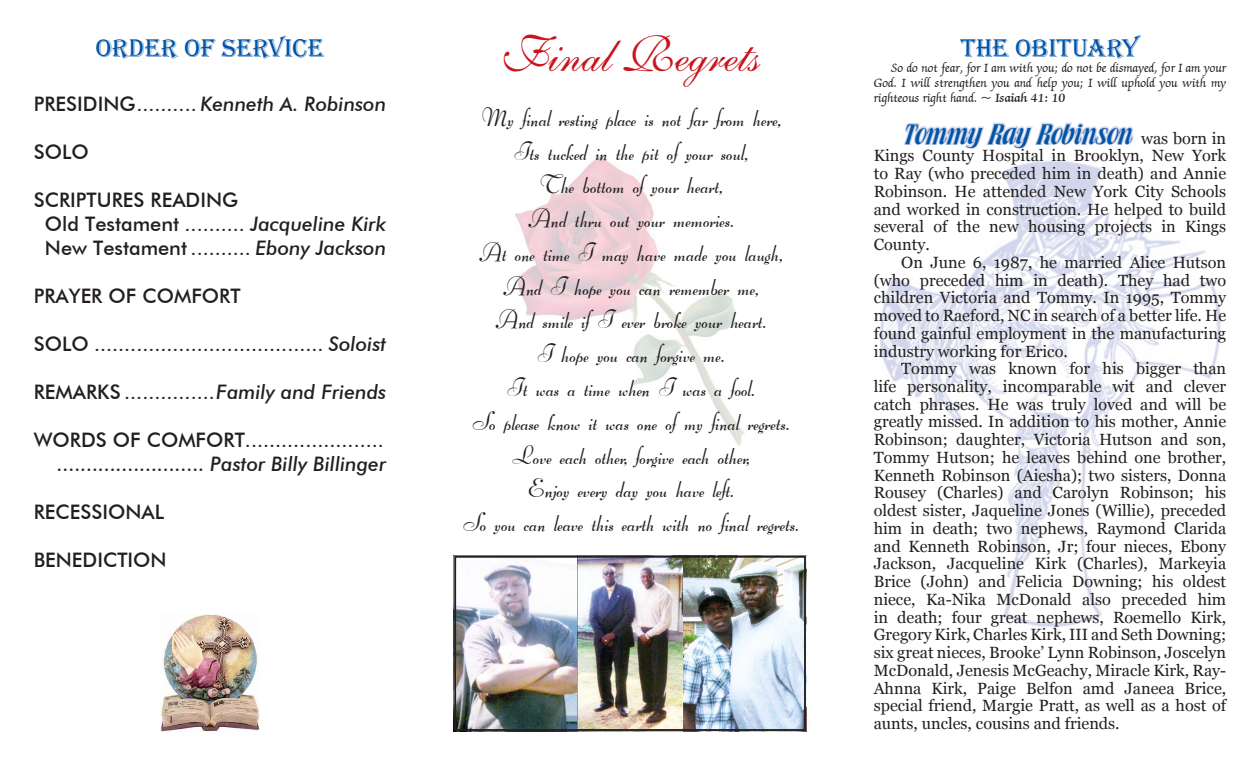
<style>
.page{position:relative;width:1260px;height:765px;background:#fff}
.page>*{position:absolute;margin:0;border:0;box-sizing:border-box;transform-origin:0 0}
.t1{font:50px "Shelley Volante BT";color:#ca141c}
.t2{font:700 26.25px/33.8px "Bernhard Script";color:#231f20;text-align:center}
.t3{font:26.25px "Algerian D";color:#0154a6}
.t4{font:23.75px "Brochure";color:#0154a6}
.t5{font:500 20px/24px "Futura BT";color:#231f20}
.t6{font:italic 500 20px "Futura BT";color:#231f20}
.t7{font:16.25px/17.8px "Georgia";color:#231f20;text-align:justify}
.t8{font:500 13.75px/15px "Zapf Chancery IT Cby BT";color:#231f20;text-align:justify}
.s1{font-style:italic}
.s2{font-weight:600}
.s3{font-family:"Georgia";font-size:16.25px;color:#231f20}
</style>
<div class="page">
<img style="left:515px;top:158px;width:230px;height:287px">
<img style="left:880px;top:212px;width:341px;height:415px">
<svg style="left:902px;top:122px;width:233px;height:165px"></svg>
<img style="left:160px;top:615px;width:100px;height:116px">
<img style="left:457px;top:559px;width:121px;height:169px">
<img style="left:682px;top:559px;width:125px;height:172px">
<img style="left:578px;top:559px;width:104px;height:169px">
<div style="left:454px;top:556px;width:352px;height:175px;border:2px solid #231f20"></div>
<h2 class="t3" style="left:96px;top:34px;width:230px">ORDER OF SERVICE</h2>
<p class="t5" style="left:34px;top:92px;width:354px">PRESIDING.......... <span class="s1">Kenneth A. Robinson</span></p>
<p class="t5" style="left:34px;top:140px;width:57px">SOLO</p>
<p class="t5" style="left:45px;top:188px;width:343px;text-indent:-11px">SCRIPTURES READIN G<br>OLD TESTAMENT .......... <span class="s1">Jacqueline Kirk<br></span>NEW TESTAMENT .......... <span class="s1">Ebony Jackson</span></p>
<p class="t5" style="left:34px;top:284px;width:208px">PRAYER O F COMFORT</p>
<p class="t5" style="left:34px;top:332px;width:354px">SOLO ...................................... <span class="s1">Soloist</span></p>
<p class="t5" style="left:34px;top:380px;width:354px">REMARKS ...............<span class="s1">Family and Friends</span></p>
<p class="t5" style="left:34px;top:428px;width:352px">WORDS OF COMFORT.......................</p>
<p class="t6" style="left:57px;top:452px;width:330px">......................... Pastor Billy Billinger</p>
<p class="t5" style="left:34px;top:500px;width:91px">REC ESSIONA</p>
<p class="t5" style="left:155px;top:500px;width:11px">L</p>
<p class="t5" style="left:34px;top:548px;width:116px">BEN EDICTION</p>
<h1 class="t1" style="left:501px;top:24px;width:261px">Final Regrets</h1>
<p class="t2" style="left:463px;top:100px;width:337px">My final resting place is not far from here,<br>Its tucked in the pit of your soul,<br>The bottom of your heart,<br>And thru out your memories.<br>At one time I may have made you laugh, And I hope you can remember me,<br>And smile if I ever broke your heart.<br>I hope you can forgive me.<br>It was a time when I was a fool.<br>So please know it was one of my final regrets.<br>Love each other, forgive each other,<br>Enjoy every day you have left.<br>So you can leave this earth with no final regrets.</p>
<h2 class="t3" style="left:961px;top:34px;width:180px">THE OBITUARY</h2>
<p class="t8" style="left:874px;top:61px;width:354px;text-indent:18px">So do not fear, for I am with you; do not be dismayed, for I am your God. I will strengthen you and help you; I will uphold you with my righteous right hand. ~ <span class="s2">Isaiah 41: 10</span></p>
<h3 class="t4" style="left:901px;top:120px;width:326px">Tommy Ray Robinson <span class="s3">was born in</span></h3>
<p class="t7" style="left:874px;top:147px;width:354px">Kings County Hospital in Brooklyn, New York to Ray (who preceded him in death) and Annie Robinson. He attended New York City Schools and worked in construction. He helped to build several of the new housing projects in Kings County.</p>
<p class="t7" style="left:874px;top:254px;width:354px;text-indent:27px">On June 6, 1987, he married Alice Hutson (who preceded him in death). They had two children Victoria and Tommy. In 1995, Tommy moved to Raeford, NC in search of a better life. He found gainful employment in the manufacturing industry working for Erico.</p>
<p class="t7" style="left:874px;top:360px;width:354px;text-indent:27px">Tommy was known for his bigger than life personality, incomparable wit and clever catch phrases. He was truly loved and will be greatly missed. In addition to his mother, Annie Robinson; daughter, Victoria Hutson and son, Tommy Hutson; he leaves behind one brother, Kenneth Robinson (Aiesha); two sisters, Donna Rousey (Charles) and Carolyn Robinson; his oldest sister, Jaqueline Jones (Willie), preceded him in death; two nephews, Raymond Clarida and Kenneth Robinson, Jr; four nieces, Ebony Jackson, Jacqueline Kirk (Charles), Markeyia Brice (John) and Felicia Downing; his oldest niece, Ka-Nika McDonald also preceded him in death; four great nephews, Roemello Kirk, Gregory Kirk, Charles Kirk, III and Seth Downing; six great nieces, Brooke’ Lynn Robinson, Joscelyn McDonald, Jenesis McGeachy, Miracle Kirk, Ray-Ahnna Kirk, Paige Belfon amd Janeea Brice, special friend, Margie Pratt, as well as a host of aunts, uncles, cousins and friends.</p>
</div>
